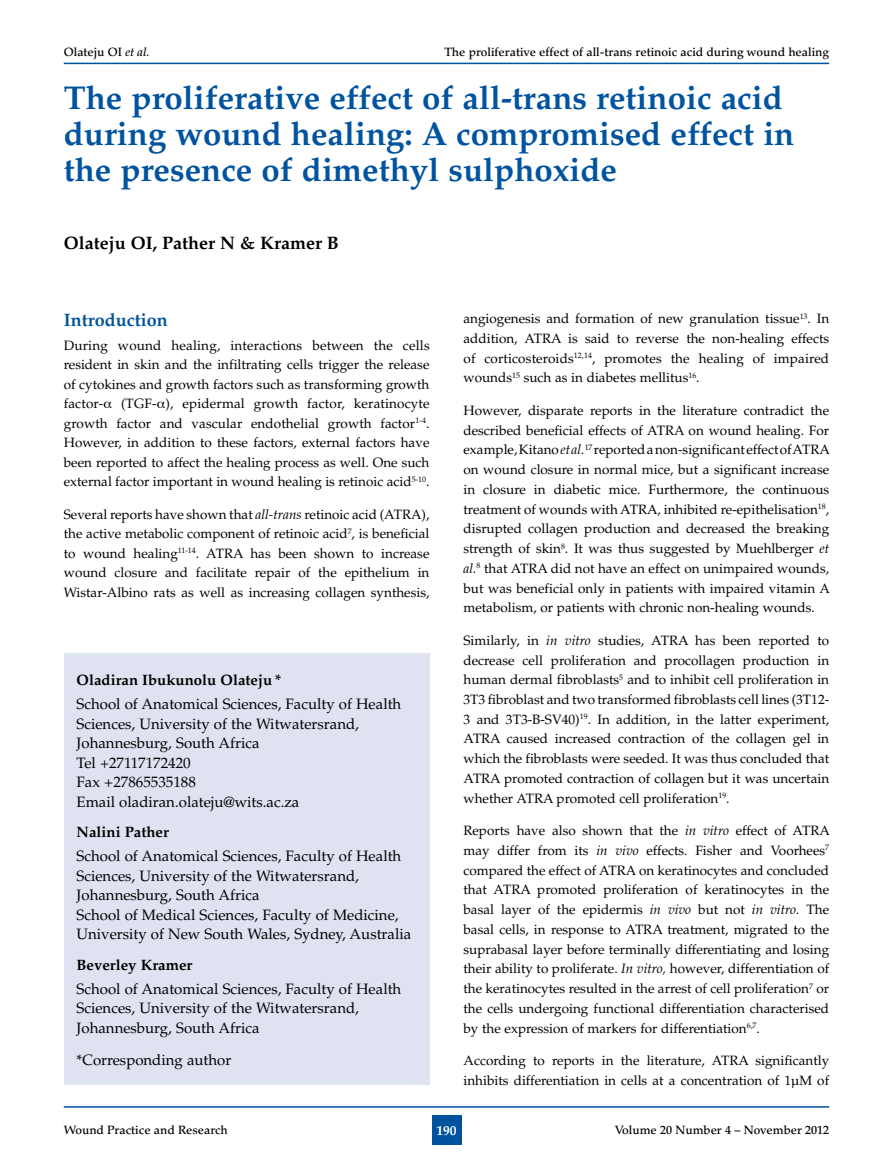
<style>
.page{position:relative;width:893px;height:1170px;background:#fff}
.page>*{position:absolute;margin:0;border:0;box-sizing:border-box;transform-origin:0 0}
.t1{font:700 33px/36px "Palatino";color:#00539f}
.t2{font:700 18px "Palatino";color:#000}
.t3{font:700 18px "Palatino";color:#00539f}
.t4{font:15px/19.5px "Palatino";color:#000}
.t5{font:700 15px "Palatino";color:#000}
.t6{font:13.5px/19.8px "Palatino";color:#000;text-align:justify}
.t7{font:700 13.5px "Palatino";color:#fff}
.t8{font:500 12px "Palatino";color:#000}
.s1{font-style:italic}
.s2{font-weight:300}
</style>
<div class="page">
<div style="left:432px;top:1114px;width:29px;height:30px;background:#00539f"></div>
<hr style="left:64px;top:1106px;width:765px;height:1px;background:#00539f">
<hr style="left:64px;top:63px;width:765px;height:1px;background:#00539f">
<div style="left:64px;top:653px;width:365px;height:431px;background:#dfe2f1"></div>
<p class="t8" style="left:64px;top:45px;width:87px">Olateju OI <span class="s1">et al.</span></p>
<p class="t8" style="left:445px;top:45px;width:386px">The proliferative effect of all-trans retinoic acid during wound healing</p>
<h1 class="t1" style="left:64px;top:80px;width:732px">The proliferative effect of all-trans retinoic acid during wound healing: A compromised effect in the presence of dimethyl sulphoxide</h1>
<h2 class="t2" style="left:64px;top:233px;width:277px">Olateju OI, Pather N &amp; Kramer B</h2>
<h2 class="t3" style="left:64px;top:309px;width:105px">Introduction</h2>
<p class="t6" style="left:64px;top:335px;width:367px">During wound healing, interactions between the cells resident in skin and the infiltrating cells trigger the release of cytokines and growth factors such as transforming growth factor-</p>
<p class="t6" style="left:64px;top:394px;width:367px;text-indent:57px">(TGF- ), epidermal growth factor, keratinocyte growth factor and vascular endothelial growth factor<sup>1-4</sup>.<br>However, in addition to these factors, external factors have been reported to affect the healing process as well. One such external factor important in wound healing is retinoic acid<sup>5-10</sup>.</p>
<p class="t6" style="left:64px;top:504px;width:367px">Several reports have shown that <span class="s1">all-trans</span> retinoic acid (ATRA), the active metabolic component of retinoic acid<sup>7</sup>, is beneficial to wound healing<sup>11-14</sup>. ATRA has been shown to increase wound closure and facilitate repair of the epithelium in Wistar-Albino rats as well as increasing collagen synthesis,</p>
<p class="t5" style="left:77px;top:671px;width:206px">Oladiran Ibukunolu Olateju *</p>
<p class="t4" style="left:77px;top:694px;width:326px">School of Anatomical Sciences, Faculty of Health<br>Sciences, University of the Witwatersrand,<br>Johannesburg, South Africa<br>Tel +27117172420<br>Fax +27865535188<br>Email oladiran.olateju@wits.ac.za</p>
<p class="t5" style="left:77px;top:823px;width:94px">Nalini Pather</p>
<p class="t4" style="left:77px;top:846px;width:336px">School of Anatomical Sciences, Faculty of Health Sciences, University of the Witwatersrand, Johannesburg, South Africa<br>School of Medical Sciences, Faculty of Medicine, University of New South Wales, Sydney, Australia</p>
<p class="t5" style="left:77px;top:956px;width:117px">Beverley Kramer</p>
<p class="t4" style="left:77px;top:979px;width:326px">School of Anatomical Sciences, Faculty of Health<br>Sciences, University of the Witwatersrand,<br>Johannesburg, South Africa</p>
<p class="t4" style="left:77px;top:1050px;width:156px">*Corresponding author</p>
<p class="t6" style="left:463px;top:309px;width:367px">angiogenesis and formation of new granulation tissue<sup>13</sup>. In addition, ATRA is said to reverse the non-healing effects of corticosteroids<sup>12,14</sup>, promotes the healing of impaired wounds<sup>15</sup> such as in diabetes mellitus<sup>16</sup>.</p>
<p class="t6" style="left:463px;top:400px;width:368px">However, disparate reports in the literature contradict the described beneficial effects of ATRA on wound healing. For example, Kitano <span class="s1">et al.</span><sup>17</sup> reported a non-significant effect of ATRA on wound closure in normal mice, but a significant increase in closure in diabetic mice. Furthermore, the continuous treatment of wounds with ATRA, inhibited re-epithelisation<sup>18</sup>, disrupted collagen production and decreased the breaking strength of skin<sup>8</sup>. It was thus suggested by Muehlberger <span class="s1">et al.</span><sup>8</sup> that ATRA did not have an effect on unimpaired wounds, but was beneficial only in patients with impaired vitamin A metabolism, or patients with chronic non-healing wounds.</p>
<p class="t6" style="left:463px;top:630px;width:367px">Similarly, in <span class="s1">in vitro</span> studies, ATRA has been reported to decrease cell proliferation and procollagen production in human dermal fibroblasts<sup>5</sup> and to inhibit cell proliferation in 3T3 fibroblast and two transformed fibroblasts cell lines (3T12- 3 and 3T3-B-SV40)<sup>19</sup>. In addition, in the latter experiment, ATRA caused increased contraction of the collagen gel in which the fibroblasts were seeded. It was thus concluded that ATRA promoted contraction of collagen but it was uncertain whether ATRA promoted cell proliferation<sup>19</sup>.</p>
<p class="t6" style="left:463px;top:820px;width:368px">Reports have also shown that the <span class="s1">in vitro</span> effect of ATRA may differ from its <span class="s1">in vivo</span> effects. Fisher and Voorhees<sup>7 </sup>compared the effect of ATRA on keratinocytes and concluded that ATRA promoted proliferation of keratinocytes in the basal layer of the epidermis <span class="s1">in vivo</span> but not <span class="s1">in vitro.</span> The basal cells, in response to ATRA treatment, migrated to the suprabasal layer before terminally differentiating and losing their ability to proliferate. <span class="s1">In vitro</span><span class="s2">,</span> however, differentiation of the keratinocytes resulted in the arrest of cell proliferation<sup>7</sup> or the cells undergoing functional differentiation characterised by the expression of markers for differentiation<sup>6,7</sup>.</p>
<p class="t6" style="left:463px;top:1050px;width:367px">According to reports in the literature, ATRA significantly inhibits differentiation in cells at a concentration of 1μM of</p>
<p class="t8" style="left:64px;top:1122px;width:166px">Wound Practice and Research</p>
<p class="t7" style="left:436px;top:1121px;width:22px">190</p>
<p class="t8" style="left:615px;top:1122px;width:216px">Volume 20 Number 4 – November 2012</p>
</div>
